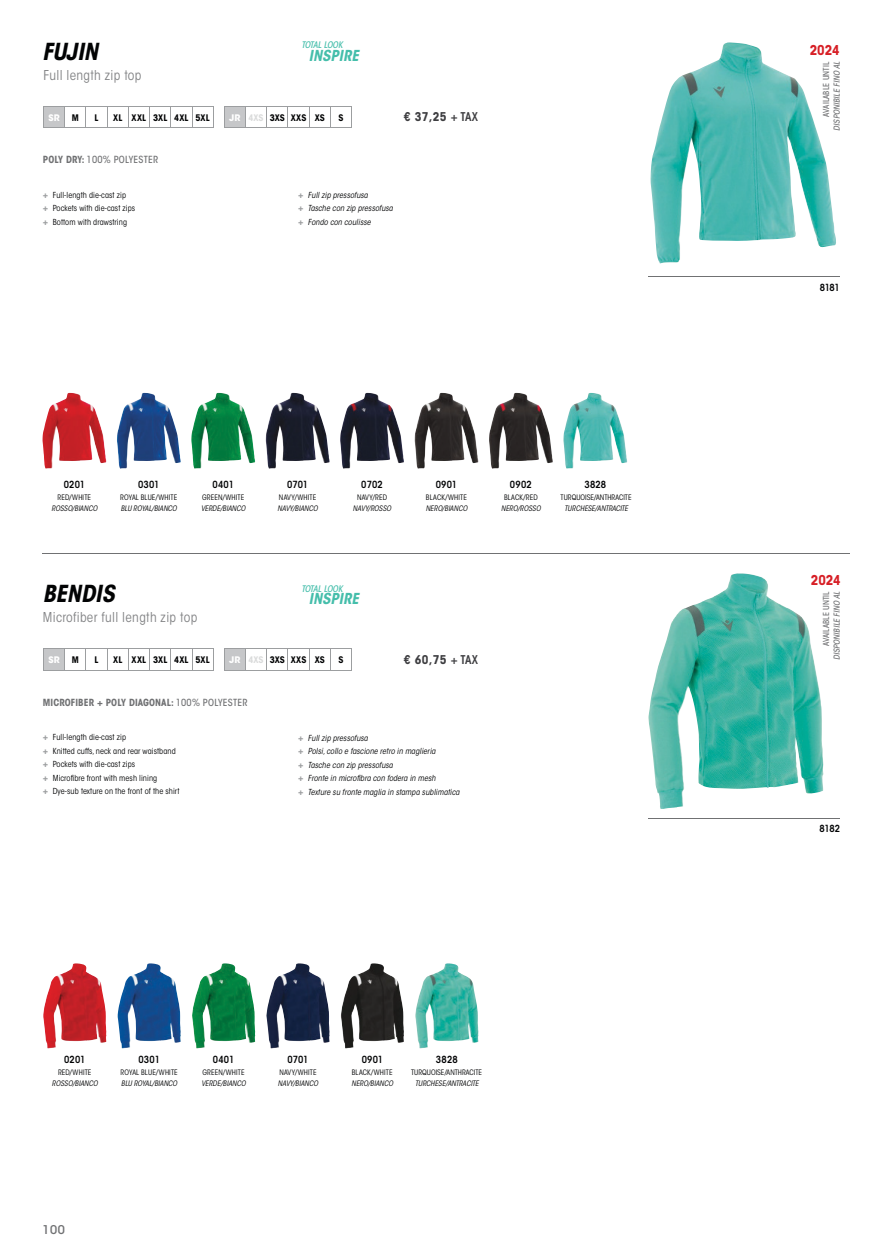
<style>
.page{position:relative;width:893px;height:1255px;background:#fff}
.page>*{position:absolute;margin:0;border:0;box-sizing:border-box;transform-origin:0 0}
.t1{font:italic 700 condensed 23.25px "ITC Avant Garde Std";letter-spacing:-.005em;color:#020304}
.t2{font:italic 700 condensed 15px "ITC Avant Garde Std";color:#45beab}
.t3{font:condensed 13.5px "ITC Avant Garde Std";letter-spacing:.025em;color:#818284}
.t4{font:700 condensed 13.5px "ITC Avant Garde Std";letter-spacing:-.005em;color:#d71f26}
.t5{font:700 condensed 12px "ITC Avant Garde Std";color:#3e3e41}
.t6{font:500 12px "ITC Avant Garde Std";color:#707173}
.t7{font:600 condensed 9.75px "ITC Avant Garde Std";letter-spacing:.02em;color:#020304}
.t8{font:700 condensed 9.75px "ITC Avant Garde Std";letter-spacing:.01em;color:#707173}
.t9{font:500 condensed 9.75px "ITC Avant Garde Std";letter-spacing:.025em;color:#707173}
.t10{font:700 condensed 9px "ITC Avant Garde Std";letter-spacing:.005em;color:#020304}
.t11{font:italic 500 condensed 9px "ITC Avant Garde Std";letter-spacing:-.035em;color:#45beab}
.t12{font:700 9px "ITC Avant Garde Std";color:#fff}
.t13{font:condensed 8.25px/13.5px "ITC Avant Garde Std";letter-spacing:.01em;color:#020304}
.t14{font:italic condensed 8.25px/13.5px "ITC Avant Garde Std";letter-spacing:.01em;color:#020304}
.t15{font:italic 500 condensed 8.25px "ITC Avant Garde Std";letter-spacing:.01em;color:#707173}
.t16{font:500 condensed 8.25px "ITC Avant Garde Std";letter-spacing:.01em;color:#707173}
.t17{font:italic condensed 7.5px "ITC Avant Garde Std";letter-spacing:.015em;color:#020304}
.t18{font:condensed 7.5px "ITC Avant Garde Std";letter-spacing:.02em;color:#020304}
.t19{font:condensed 7.5px "ITC Avant Garde Std";color:#020304}
.s1{font-weight:700}
.s2{font-weight:600;font-stretch:normal;font-size:9px;color:#9c9ea0}
.s3{font-stretch:normal;color:#fff}
.s4{color:#dadbdb}
.s5{font-weight:600}
.s6{font-weight:600;font-style:normal;font-stretch:normal;font-size:9px;color:#9c9ea0}
.s7{font-weight:500}
</style>
<div class="page">
<hr style="left:43px;top:553px;width:807px;height:1px;background:#707173">
<hr style="left:648px;top:276px;width:192px;height:1px;background:#707173">
<hr style="left:648px;top:818px;width:192px;height:1px;background:#707173">
<img style="left:650px;top:42px;width:186px;height:222px">
<img style="left:43px;top:393px;width:63px;height:76px">
<img style="left:340px;top:393px;width:64px;height:76px">
<img style="left:191px;top:393px;width:64px;height:76px">
<img style="left:489px;top:393px;width:64px;height:76px">
<img style="left:117px;top:393px;width:64px;height:76px">
<img style="left:415px;top:393px;width:63px;height:76px">
<img style="left:266px;top:393px;width:64px;height:76px">
<img style="left:563px;top:393px;width:64px;height:76px">
<img style="left:648px;top:573px;width:153px;height:235px">
<img style="left:43px;top:963px;width:57px;height:85px">
<img style="left:341px;top:963px;width:57px;height:85px">
<img style="left:192px;top:963px;width:57px;height:85px">
<img style="left:117px;top:963px;width:58px;height:85px">
<img style="left:415px;top:963px;width:57px;height:85px">
<img style="left:266px;top:963px;width:57px;height:85px">
<svg style="left:43px;top:106px;width:171px;height:22px"></svg>
<svg style="left:43px;top:648px;width:171px;height:23px"></svg>
<svg style="left:224px;top:106px;width:128px;height:22px"></svg>
<svg style="left:224px;top:648px;width:128px;height:23px"></svg>
<h1 class="t1" style="left:43px;top:41px;width:57px">FUJIN</h1>
<h3 class="t3" style="left:43px;top:69px;width:100px">Full length zip top</h3>
<p class="t12" style="left:48px;top:111px;width:13px">SR</p>
<p class="t10" style="left:72px;top:114px;width:9px">M</p>
<p class="t10" style="left:95px;top:114px;width:6px">L</p>
<p class="t10" style="left:113px;top:114px;width:98px">XL XXL 3XL 4XL 5XL</p>
<p class="t9" style="left:43px;top:156px;width:117px"><span class="s1">POLY DRY:</span> 100% POLYESTER</p>
<p class="t13" style="left:43px;top:189px;width:94px"><span class="s2">+</span> Full-length die-cast zip<br><span class="s2">+</span> Pockets with die-cast zips <span class="s2">+</span> Bottom with drawstring</p>
<p class="t11" style="left:301px;top:42px;width:43px">TOTAL LOOK</p>
<h2 class="t2" style="left:309px;top:49px;width:52px">INSPIRE</h2>
<p class="t10" style="left:229px;top:114px;width:97px"><span class="s3">JR</span> <span class="s4">4XS</span> 3XS XXS XS</p>
<p class="t10" style="left:339px;top:114px;width:7px">S</p>
<h3 class="t5" style="left:404px;top:112px;width:76px">€ 37,25 <span class="s5">+ TAX</span></h3>
<p class="t14" style="left:298px;top:189px;width:96px"><span class="s6">+</span> Full zip pressofusa<br><span class="s6">+</span> Tasche con zip pressofusa <span class="s6">+</span> Fondo con coulisse</p>
<p class="t7" style="left:64px;top:480px;width:23px">0201</p>
<p class="t7" style="left:138px;top:480px;width:23px">0301</p>
<p class="t7" style="left:212px;top:480px;width:23px">0401</p>
<p class="t7" style="left:287px;top:480px;width:23px">0701</p>
<p class="t7" style="left:361px;top:480px;width:23px">0702</p>
<p class="t7" style="left:436px;top:480px;width:23px">0901</p>
<p class="t7" style="left:510px;top:480px;width:23px">0902</p>
<p class="t7" style="left:584px;top:480px;width:23px">3828</p>
<p class="t18" style="left:58px;top:494px;width:35px">RED/WHITE</p>
<p class="t18" style="left:120px;top:494px;width:59px">ROYAL BLUE/WHITE</p>
<p class="t18" style="left:202px;top:494px;width:44px">GREEN/WHITE</p>
<p class="t18" style="left:279px;top:494px;width:39px">NAVY/WHITE</p>
<p class="t18" style="left:357px;top:494px;width:32px">NAVY/RED</p>
<p class="t18" style="left:426px;top:494px;width:43px">BLACK/WHITE</p>
<p class="t18" style="left:504px;top:494px;width:35px">BLACK/RED</p>
<p class="t19" style="left:561px;top:494px;width:72px">TURQUOISE/ANTHRACITE</p>
<p class="t17" style="left:52px;top:505px;width:47px">ROSSO/BIANCO</p>
<p class="t17" style="left:121px;top:505px;width:58px">BLU ROYAL/BIANCO</p>
<p class="t17" style="left:201px;top:505px;width:46px">VERDE/BIANCO</p>
<p class="t17" style="left:278px;top:505px;width:42px">NAVY/BIANCO</p>
<p class="t17" style="left:353px;top:505px;width:40px">NAVY/ROSSO</p>
<p class="t17" style="left:426px;top:505px;width:43px">NERO/BIANCO</p>
<p class="t17" style="left:501px;top:505px;width:41px">NERO/ROSSO</p>
<p class="t17" style="left:565px;top:505px;width:65px">TURCHESE/ANTRACITE</p>
<h1 class="t1" style="left:43px;top:583px;width:73px">BENDIS</h1>
<h3 class="t3" style="left:43px;top:611px;width:156px">Microfiber full length zip top</h3>
<p class="t12" style="left:48px;top:653px;width:13px">SR</p>
<p class="t10" style="left:72px;top:656px;width:9px">M</p>
<p class="t10" style="left:95px;top:656px;width:6px">L</p>
<p class="t10" style="left:113px;top:656px;width:98px">XL XXL 3XL 4XL 5XL</p>
<p class="t11" style="left:301px;top:585px;width:43px">TOTAL LOOK</p>
<h2 class="t2" style="left:309px;top:592px;width:52px">INSPIRE</h2>
<p class="t10" style="left:229px;top:656px;width:97px"><span class="s3">JR</span> <span class="s4">4XS</span> 3XS XXS XS</p>
<p class="t10" style="left:339px;top:656px;width:7px">S</p>
<p class="t8" style="left:43px;top:698px;width:206px">MICROFIBER + POLY DIAGONAL: <span class="s7">100% POLYESTER</span></p>
<h3 class="t5" style="left:404px;top:654px;width:76px">€ 60,75 <span class="s5">+ TAX</span></h3>
<p class="t13" style="left:43px;top:731px;width:138px"><span class="s2">+</span> Full-length die-cast zip<br><span class="s2">+</span> Knitted cuffs, neck and rear waistband <span class="s2">+</span> Pockets with die-cast zips<br><span class="s2">+</span> Microfibre front with mesh lining<br><span class="s2">+</span> Dye-sub texture on the front of the shirt</p>
<p class="t14" style="left:298px;top:731px;width:163px"><span class="s6">+</span> Full zip pressofusa<br><span class="s6">+</span> Polsi, collo e fascione retro in maglieria<br><span class="s6">+</span> Tasche con zip pressofusa<br><span class="s6">+</span> Fronte in microfibra con fodera in mesh<br><span class="s6">+</span> Texture su fronte maglia in stampa sublimatica</p>
<p class="t7" style="left:64px;top:1055px;width:23px">0201</p>
<p class="t7" style="left:138px;top:1055px;width:23px">0301</p>
<p class="t7" style="left:213px;top:1055px;width:23px">0401</p>
<p class="t7" style="left:287px;top:1055px;width:23px">0701</p>
<p class="t7" style="left:362px;top:1055px;width:23px">0901</p>
<p class="t7" style="left:436px;top:1055px;width:23px">3828</p>
<p class="t18" style="left:58px;top:1069px;width:35px">RED/WHITE</p>
<p class="t18" style="left:121px;top:1069px;width:59px">ROYAL BLUE/WHITE</p>
<p class="t18" style="left:203px;top:1069px;width:44px">GREEN/WHITE</p>
<p class="t18" style="left:279px;top:1069px;width:39px">NAVY/WHITE</p>
<p class="t18" style="left:352px;top:1069px;width:43px">BLACK/WHITE</p>
<p class="t19" style="left:411px;top:1069px;width:72px">TURQUOISE/ANTHRACITE</p>
<p class="t17" style="left:52px;top:1079px;width:47px">ROSSO/BIANCO</p>
<p class="t17" style="left:121px;top:1079px;width:58px">BLU ROYAL/BIANCO</p>
<p class="t17" style="left:201px;top:1079px;width:46px">VERDE/BIANCO</p>
<p class="t17" style="left:278px;top:1079px;width:42px">NAVY/BIANCO</p>
<p class="t17" style="left:351px;top:1079px;width:43px">NERO/BIANCO</p>
<p class="t17" style="left:415px;top:1079px;width:65px">TURCHESE/ANTRACITE</p>
<h3 class="t6" style="left:43px;top:1224px;width:24px">100</h3>
<h3 class="t4" style="left:810px;top:45px;width:31px">2024</h3>
<p class="t15" style="left:834px;top:131px;width:71px;rotate:-90deg">DISPONIBILE FINO AL</p>
<p class="t16" style="left:823px;top:117px;width:56px;rotate:-90deg">AVAILABLE UNTIL</p>
<p class="t7" style="left:820px;top:284px;width:22px">8181</p>
<h3 class="t4" style="left:811px;top:574px;width:31px">2024</h3>
<p class="t15" style="left:834px;top:660px;width:71px;rotate:-90deg">DISPONIBILE FINO AL</p>
<p class="t16" style="left:823px;top:646px;width:56px;rotate:-90deg">AVAILABLE UNTIL</p>
<p class="t7" style="left:820px;top:825px;width:22px">8182</p>
</div>
